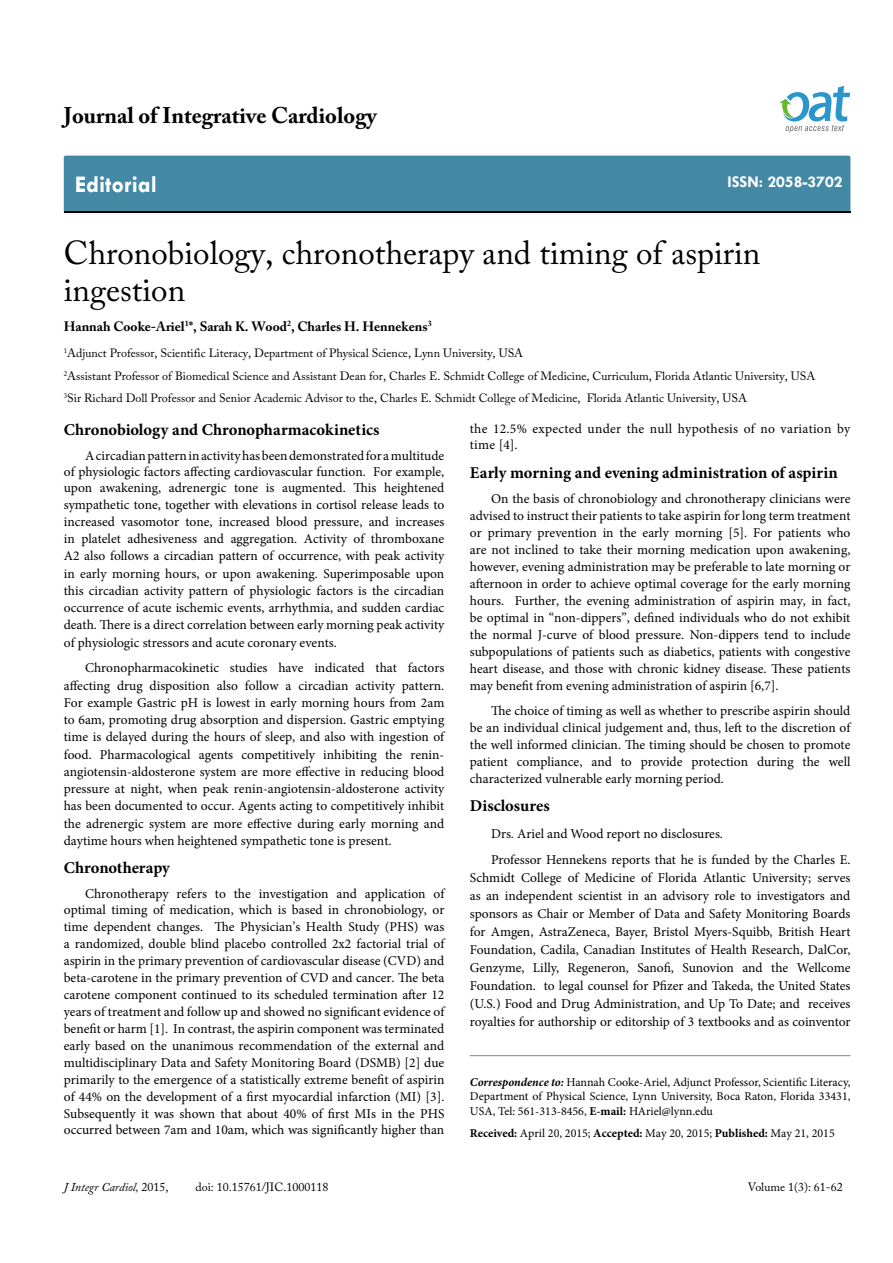
<style>
.page{position:relative;width:893px;height:1263px;background:#fff}
.page>*{position:absolute;margin:0;border:0;box-sizing:border-box;transform-origin:0 0}
.t1{font:33px/37.5px "Adobe Caslon Pro";color:#000}
.t2{font:700 24px "Tw Cen";color:#fff}
.t3{font:700 22.5px "Adobe Caslon Pro";color:#000}
.t4{font:700 16.5px "Minion Pro";color:#000}
.t5{font:700 16.5px "Tw Cen";color:#fff}
.t6{font:13.5px/17px "Minion Pro";color:#000;text-align:justify}
.t7{font:13.5px/16.2px "Minion Pro";letter-spacing:.02em;color:#000}
.t8{font:700 13.5px "Adobe Caslon Pro";color:#000}
.t9{font:12px/22.2px "Adobe Caslon Pro";color:#000}
.t10{font:12px/14.4px "Minion Pro";color:#000;text-align:justify}
.t11{font:italic 12px "Adobe Caslon Pro";color:#000}
.s1{font-weight:700;font-style:italic}
.s2{font-weight:700}
.s3{font-style:normal}
</style>
<div class="page">
<div style="left:64px;top:156px;width:786px;height:56px;background:#4389a5"></div>
<svg style="left:779px;top:86px;width:71px;height:47px"></svg>
<hr style="left:470px;top:1055px;width:380px;height:1px;background:#808285">
<h3 class="t3" style="left:64px;top:102px;width:314px">Journal of Integrative Cardiology</h3>
<h2 class="t2" style="left:75px;top:170px;width:84px">Editorial</h2>
<p class="t5" style="left:727px;top:172px;width:117px">ISSN: 2058-3702</p>
<h1 class="t1" style="left:64px;top:233px;width:698px">Chronobiology, chronotherapy and timing of aspirin ingestion</h1>
<p class="t8" style="left:64px;top:318px;width:369px">Hannah Cooke-Ariel<sup>1</sup>*, Sarah K. Wood<sup>2</sup>, Charles H. Hennekens<sup>3</sup></p>
<p class="t9" style="left:64px;top:342px;width:753px"><sup>1</sup>Adjunct Professor, Scientific Literacy, Department of Physical Science, Lynn University, USA<br><sup>2</sup>Assistant Professor of Biomedical Science and Assistant Dean for, Charles E. Schmidt College of Medicine, Curriculum, Florida Atlantic University, USA<br><sup>3</sup>Sir Richard Doll Professor and Senior Academic Advisor to the, Charles E. Schmidt College of Medicine, Florida Atlantic University, USA</p>
<p class="t4" style="left:64px;top:418px;width:317px">Chronobiology and Chronopharmacokinetics</p>
<p class="t6" style="left:64px;top:447px;width:382px;text-indent:21px">A circadian pattern in activity has been demonstrated for a multitude of physiologic factors affecting cardiovascular function. For example, upon awakening, adrenergic tone is augmented. This heightened sympathetic tone, together with elevations in cortisol release leads to increased vasomotor tone, increased blood pressure, and increases in platelet adhesiveness and aggregation. Activity of thromboxane A2 also follows a circadian pattern of occurrence, with peak activity in early morning hours, or upon awakening. Superimposable upon this circadian activity pattern of physiologic factors is the circadian occurrence of acute ischemic events, arrhythmia, and sudden cardiac death. There is a direct correlation between early morning peak activity of physiologic stressors and acute coronary events.</p>
<p class="t6" style="left:64px;top:659px;width:382px;text-indent:21px">Chronopharmacokinetic studies have indicated that factors affecting drug disposition also follow a circadian activity pattern.<br>For example Gastric pH is lowest in early morning hours from 2am to 6am, promoting drug absorption and dispersion. Gastric emptying time is delayed during the hours of sleep, and also with ingestion of food. Pharmacological agents competitively inhibiting the renin&shy;angiotensin-aldosterone system are more effective in reducing blood pressure at night, when peak renin-angiotensin-aldosterone activity has been documented to occur. Agents acting to competitively inhibit the adrenergic system are more effective during early morning and daytime hours when heightened sympathetic tone is present.</p>
<p class="t4" style="left:64px;top:856px;width:108px">Chronotherapy</p>
<p class="t6" style="left:64px;top:885px;width:382px;text-indent:21px">Chronotherapy refers to the investigation and application of optimal timing of medication, which is based in chronobiology, or time dependent changes. The Physician’s Health Study (PHS) was a randomized, double blind placebo controlled 2x2 factorial trial of aspirin in the primary prevention of cardiovascular disease (CVD) and beta-carotene in the primary prevention of CVD and cancer. The beta carotene component continued to its scheduled termination after 12 years of treatment and follow up and showed no significant evidence of benefit or harm [1]. In contrast, the aspirin component was terminated early based on the unanimous recommendation of the external and multidisciplinary Data and Safety Monitoring Board (DSMB) [2] due primarily to the emergence of a statistically extreme benefit of aspirin of 44% on the development of a first myocardial infarction (MI) [3].<br>Subsequently it was shown that about 40% of first MIs in the PHS occurred between 7am and 10am, which was significantly higher than</p>
<p class="t7" style="left:470px;top:421px;width:382px">the 12.5% expected under the null hypothesis of no variation by time [4].</p>
<p class="t4" style="left:470px;top:461px;width:369px">Early morning and evening administration of aspirin</p>
<p class="t6" style="left:470px;top:490px;width:382px;text-indent:21px">On the basis of chronobiology and chronotherapy clinicians were advised to instruct their patients to take aspirin for long term treatment or primary prevention in the early morning [5]. For patients who are not inclined to take their morning medication upon awakening, however, evening administration may be preferable to late morning or afternoon in order to achieve optimal coverage for the early morning hours. Further, the evening administration of aspirin may, in fact, be optimal in “non-dippers”, defined individuals who do not exhibit the normal J-curve of blood pressure. Non-dippers tend to include subpopulations of patients such as diabetics, patients with congestive heart disease, and those with chronic kidney disease. These patients may benefit from evening administration of aspirin [6,7].</p>
<p class="t6" style="left:470px;top:702px;width:382px;text-indent:21px">The choice of timing as well as whether to prescribe aspirin should be an individual clinical judgement and, thus, left to the discretion of the well informed clinician. The timing should be chosen to promote patient compliance, and to provide protection during the well characterized vulnerable early morning period.</p>
<p class="t4" style="left:470px;top:794px;width:81px">Disclosures</p>
<p class="t6" style="left:491px;top:820px;width:361px;line-height:26.5px">Drs. Ariel and Wood report no disclosures.<br>Professor Hennekens reports that he is funded by the Charles E.</p>
<p class="t6" style="left:470px;top:869px;width:382px;line-height:18px">Schmidt College of Medicine of Florida Atlantic University; serves as an independent scientist in an advisory role to investigators and sponsors as Chair or Member of Data and Safety Monitoring Boards for Amgen, AstraZeneca, Bayer, Bristol Myers-Squibb, British Heart Foundation, Cadila, Canadian Institutes of Health Research, DalCor, Genzyme, Lilly, Regeneron, Sanofi, Sunovion and the Wellcome Foundation. to legal counsel for Pfizer and Takeda, the United States (U.S.) Food and Drug Administration, and Up To Date; and receives royalties for authorship or editorship of 3 textbooks and as coinventor</p>
<p class="t10" style="left:470px;top:1075px;width:382px"><span class="s1">Correspondence to:</span> Hannah Cooke-Ariel, Adjunct Professor, Scientific Literacy, Department of Physical Science, Lynn University, Boca Raton, Florida 33431, USA, Tel: 561-313-8456, <span class="s2">E-mail:</span> HAriel@lynn.edu</p>
<p class="t10" style="left:470px;top:1126px;width:366px"><span class="s2">Received:</span> April 20, 2015; <span class="s2">Accepted:</span> May 20, 2015; <span class="s2">Published:</span> May 21, 2015</p>
<p class="t11" style="left:64px;top:1180px;width:106px">J Integr Cardiol, <span class="s3">2015,</span></p>
<p class="t9" style="left:196px;top:1176px;width:134px">doi: 10.15761/JIC.1000118</p>
<p class="t9" style="left:748px;top:1176px;width:96px">Volume 1(3): 61-62</p>
</div>
